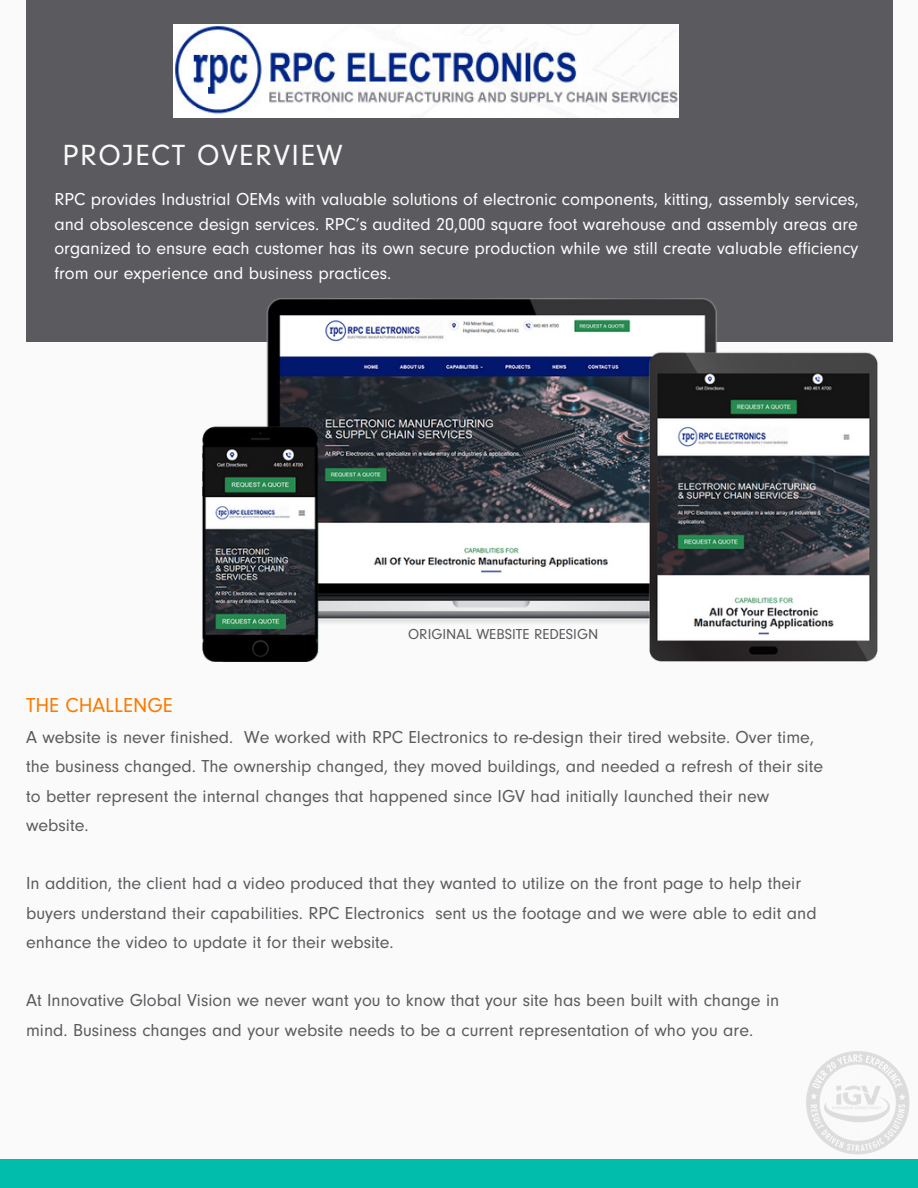
<style>
.page{position:relative;width:918px;height:1188px;background:#fafafa}
.page>*{position:absolute;margin:0;border:0;box-sizing:border-box;transform-origin:0 0}
.t1{font:30.3px "Neuzeit Grotesk W01";letter-spacing:.05em;color:#fafafa}
.t2{font:21px "Neuzeit Grotesk W01";color:#fa7b00}
.t3{font:18px/29.2px "Neuzeit Grotesk W01";color:#5b5b5f}
.t4{font:18px/24.8px "Neuzeit Grotesk W01";color:#fff;text-align:justify}
.t5{font:15px "Neuzeit Grotesk W01";color:#5b5b5f}
</style>
<div class="page">
<div style="left:26px;top:0;width:866px;height:342px;background:#5b5b5f"></div>
<div style="left:0;top:1159px;width:918px;height:29px;background:#00bdac"></div>
<img style="left:806px;top:1051px;width:104px;height:104px">
<img style="left:203px;top:299px;width:675px;height:362px">
<img style="left:174px;top:24px;width:505px;height:94px">
<p class="t1" style="left:63px;top:139px;width:282px">PROJECT OVERVIEW</p>
<p class="t4" style="left:54px;top:187px;width:806px">RPC provides Industrial OEMs with valuable solutions of electronic components, kitting, assembly services, and obsolescence design services. RPC’s audited 20,000 square foot warehouse and assembly areas are organized to ensure each customer has its own secure production while we still create valuable efficiency from our experience and business practices.</p>
<p class="t5" style="left:408px;top:626px;width:192px">ORIGINAL WEBSITE REDESIGN</p>
<p class="t2" style="left:26px;top:693px;width:148px">THE CHALLENGE</p>
<p class="t3" style="left:26px;top:723px;width:798px">A website is never finished. We worked with RPC Electronics to re-design their tired website. Over time, the business changed. The ownership changed, they moved buildings, and needed a refresh of their site to better represent the internal changes that happened since IGV had initially launched their new website.</p>
<p class="t3" style="left:26px;top:869px;width:792px">In addition, the client had a video produced that they wanted to utilize on the front page to help their buyers understand their capabilities. RPC Electronics sent us the footage and we were able to edit and enhance the video to update it for their website.</p>
<p class="t3" style="left:26px;top:986px;width:755px">At Innovative Global Vision we never want you to know that your site has been built with change in mind. Business changes and your website needs to be a current representation of who you are.</p>
</div>
